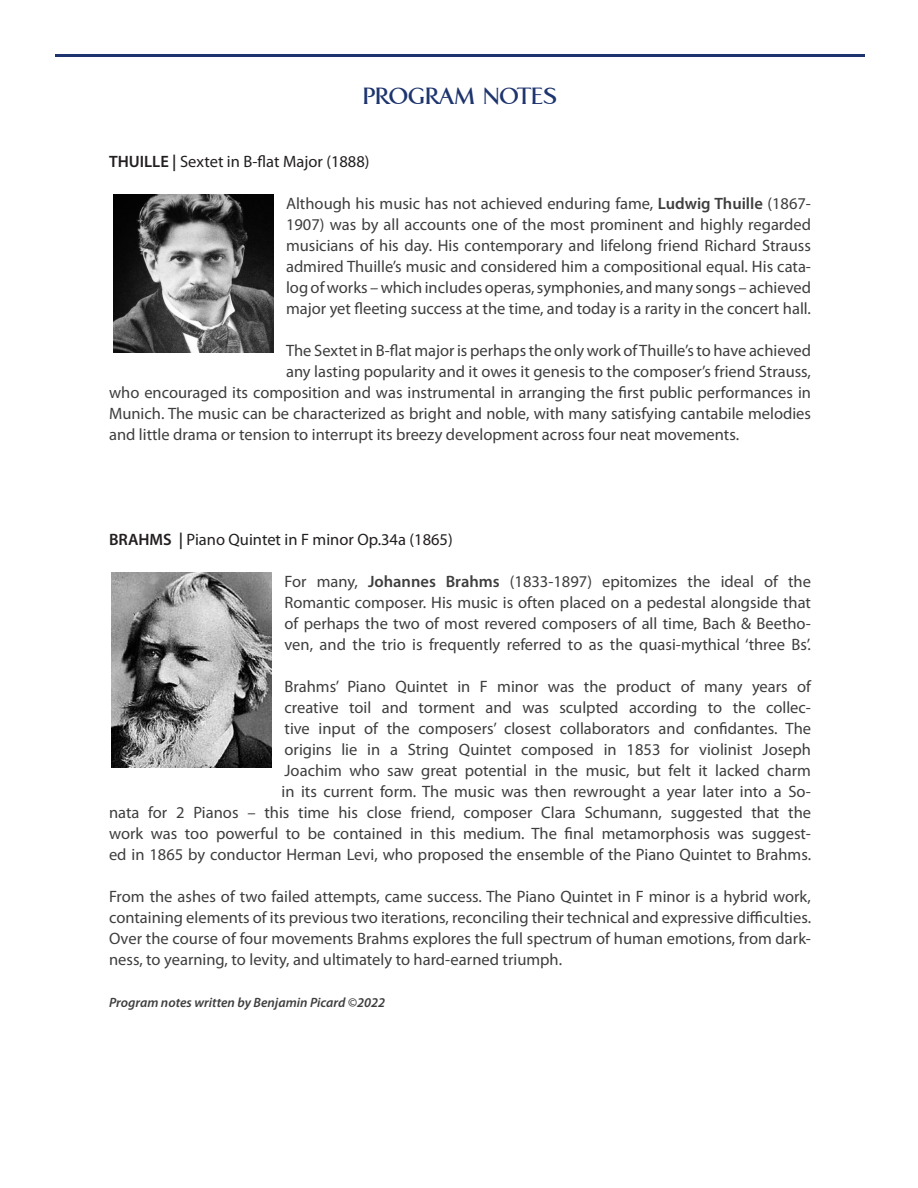
<style>
.page{position:relative;width:918px;height:1188px;background:#fff}
.page>*{position:absolute;margin:0;border:0;box-sizing:border-box;transform-origin:0 0}
.t1{font:700 30px "Aperto";color:#1d346e}
.t2{font:16.5px/21px "Myriad Pro";color:#3e3e3f;text-align:justify}
.t3{font:16.5px "Myriad Pro";color:#231f20}
.t4{font:italic 600 13.5px "Myriad Pro";color:#3e3e3f}
.s1{font-weight:600}
</style>
<div class="page">
<img style="left:111px;top:572px;width:161px;height:195px">
<img style="left:113px;top:195px;width:161px;height:157px">
<hr style="left:55px;top:54px;width:810px;height:2px;background:#1d346e">
<p class="t1" style="left:363px;top:76px;width:196px">PROGRAM NOTES</p>
<p class="t3" style="left:109px;top:152px;width:262px"><span class="s1">THUILLE |</span> Sextet in B-flat Major (1888)</p>
<p class="t2" style="left:286px;top:193px;width:527px">Although his music has not achieved enduring fame, <span class="s1">Ludwig Thuille</span> (1867- 1907) was by all accounts one of the most prominent and highly regarded musicians of his day. His contemporary and lifelong friend Richard Strauss admired Thuille’s music and considered him a compositional equal. His cata&shy;log of works – which includes operas, symphonies, and many songs – achieved major yet fleeting success at the time, and today is a rarity in the concert hall.</p>
<p class="t2" style="left:286px;top:340px;width:526px">The Sextet in B-flat major is perhaps the only work of Thuille’s to have achieved</p>
<p class="t2" style="left:286px;top:361px;width:527px">any lasting popularity and it owes it genesis to the composer’s friend Strauss,</p>
<p class="t2" style="left:109px;top:382px;width:704px">who encouraged its composition and was instrumental in arranging the first public performances in</p>
<p class="t2" style="left:109px;top:403px;width:703px">Munich. The music can be characterized as bright and noble, with many satisfying cantabile melodies</p>
<p class="t2" style="left:109px;top:424px;width:632px">and little drama or tension to interrupt its breezy development across four neat movements.</p>
<p class="t3" style="left:109px;top:530px;width:345px"><span class="s1">BRAHMS |</span> Piano Quintet in F minor Op.34a (1865)</p>
<p class="t2" style="left:285px;top:571px;width:528px">For many, <span class="s1">Johannes Brahms</span> (1833-1897) epitomizes the ideal of the Romantic composer. His music is often placed on a pedestal alongside that of perhaps the two of most revered composers of all time, Bach &amp; Beetho&shy;ven, and the trio is frequently referred to as the quasi-mythical ‘three Bs’.</p>
<p class="t2" style="left:109px;top:676px;width:704px;text-align:right">Brahms’ Piano Quintet in F minor was the product of many years of<br>creative toil and torment and was sculpted according to the collec-<br>tive input of the composers’ closest collaborators and confidantes. The<br>origins lie in a String Quintet composed in 1853 for violinist Joseph<br>Joachim who saw great potential in the music, but felt it lacked charm<br>in its current form. The music was then rewrought a year later into a So-<br>nata for 2 Pianos – this time his close friend, composer Clara Schumann, suggested that the work was too powerful to be contained in this medium. The final metamorphosis was suggest&shy;ed in 1865 by conductor Herman Levi, who proposed the ensemble of the Piano Quintet to Brahms.</p>
<p class="t2" style="left:109px;top:886px;width:704px">From the ashes of two failed attempts, came success. The Piano Quintet in F minor is a hybrid work, containing elements of its previous two iterations, reconciling their technical and expressive difficulties.<br>Over the course of four movements Brahms explores the full spectrum of human emotions, from dark&shy;ness, to yearning, to levity, and ultimately to hard-earned triumph.</p>
<p class="t4" style="left:109px;top:994px;width:277px">Program notes written by Benjamin Picard ©2022</p>
</div>
